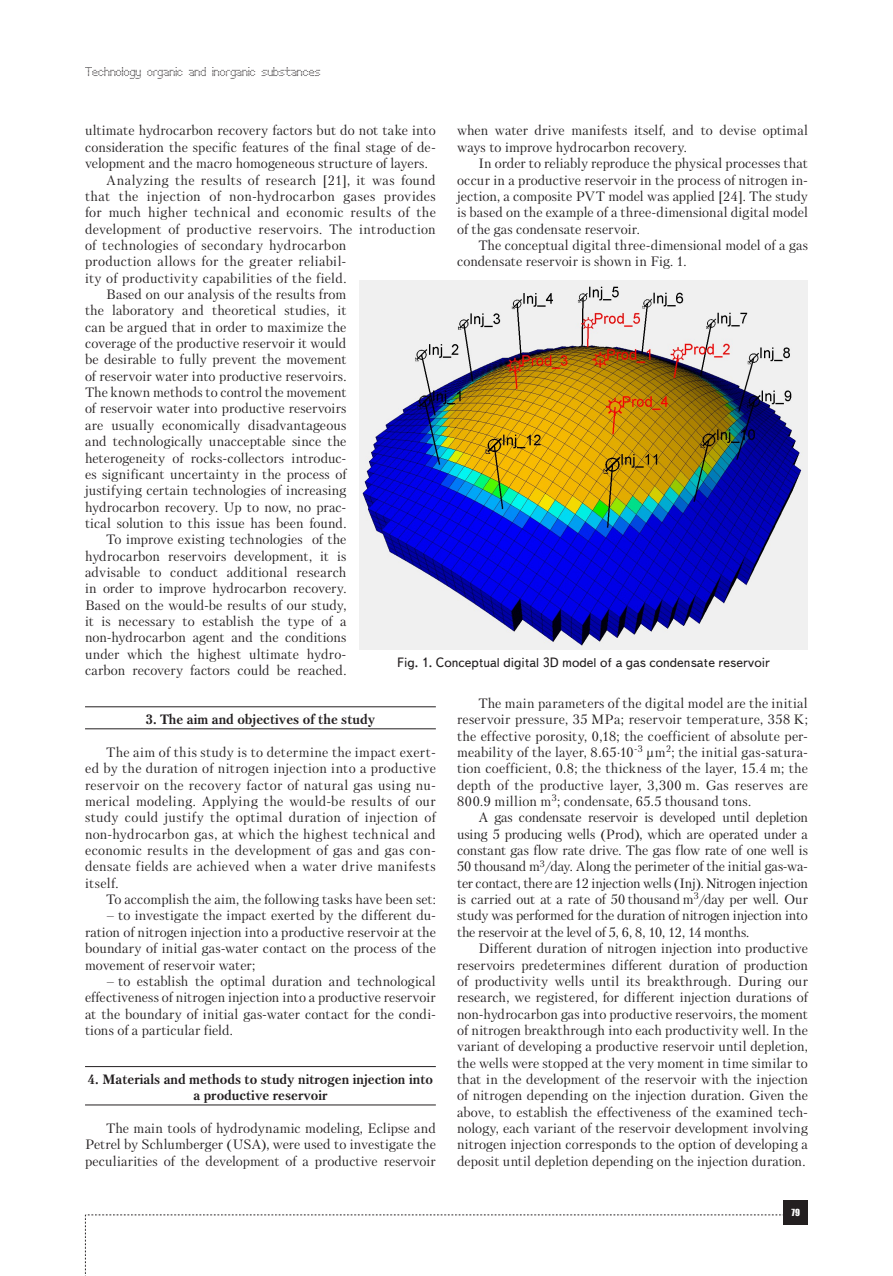
<style>
.page{position:relative;width:893px;height:1276px;background:#fff}
.page>*{position:absolute;margin:0;border:0;box-sizing:border-box;transform-origin:0 0}
.Text__англ{font:13.5px/16.4px "Petersburg C";letter-spacing:.01em;color:#231f20;text-align:justify}
.Раздел_статьи{font:700 13.5px/16.4px "Petersburg C";color:#231f20;text-align:center}
.Рисунок{font:13.5px "Text Book C";color:#231f20}
.t1{font:12px "Perfo";letter-spacing:.015em;color:#231f20}
.t2{font:9px "Impact";color:#fff}
</style>
<div class="page">
<svg style="left:85px;top:1214px;width:699px;height:62px"></svg>
<div style="left:784px;top:1200px;width:24px;height:24px;background:#231f20"></div>
<hr style="left:85px;top:706px;width:351px;height:1px;background:#231f20">
<hr style="left:85px;top:728px;width:351px;height:1px;background:#231f20">
<hr style="left:85px;top:1066px;width:351px;height:1px;background:#231f20">
<hr style="left:85px;top:1104px;width:351px;height:1px;background:#231f20">
<img style="left:359px;top:280px;width:449px;height:369px">
<p class="t1" style="left:85px;top:65px;width:237px">Technology organic and inorganic substances</p>
<p class="Text__англ" style="left:85px;top:122px;width:352px">ultimate hydrocarbon recovery factors but do not take into consideration the specific features of the final stage of de&shy;velopment and the macro homogeneous structure of layers.</p>
<p class="Text__англ" style="left:85px;top:171px;width:352px;text-align:left;text-indent:21px">Analyzing the results of research [21], it was found that the injection of non-hydrocarbon gases provides for much higher technical and economic results of the development of productive reservoirs. The introduction of technologies of secondary hydrocarbon<br>production allows for the greater reliabil-<br>ity of productivity capabilities of the field.</p>
<p class="Text__англ" style="left:85px;top:286px;width:263px;text-indent:21px">Based on our analysis of the results from the laboratory and theoretical studies, it can be argued that in order to maximize the coverage of the productive reservoir it would be desirable to fully prevent the movement of reservoir water into productive reservoirs.<br>The known methods to control the movement of reservoir water into productive reservoirs are usually economically disadvantageous and technologically unacceptable since the heterogeneity of rocks-collectors introduc&shy;es significant uncertainty in the process of justifying certain technologies of increasing hydrocarbon recovery. Up to now, no prac&shy;tical solution to this issue has been found.</p>
<p class="Text__англ" style="left:85px;top:531px;width:263px;text-indent:21px">To improve existing technologies of the hydrocarbon reservoirs development, it is advisable to conduct additional research in order to improve hydrocarbon recovery.<br>Based on the would-be results of our study, it is necessary to establish the type of a non-hydrocarbon agent and the conditions under which the highest ultimate hydro&shy;carbon recovery factors could be reached.</p>
<p class="Раздел_статьи" style="left:146px;top:711px;width:231px">3. The aim and objectives of the study</p>
<p class="Text__англ" style="left:85px;top:744px;width:352px;text-indent:21px">The aim of this study is to determine the impact exert&shy;ed by the duration of nitrogen injection into a productive reservoir on the recovery factor of natural gas using nu&shy;merical modeling. Applying the would-be results of our study could justify the optimal duration of injection of non-hydrocarbon gas, at which the highest technical and economic results in the development of gas and gas con&shy;densate fields are achieved when a water drive manifests itself.</p>
<p class="Text__англ" style="left:106px;top:891px;width:331px">To accomplish the aim, the following tasks have been set:</p>
<p class="Text__англ" style="left:85px;top:907px;width:352px;text-indent:21px">– to investigate the impact exerted by the different du&shy;ration of nitrogen injection into a productive reservoir at the boundary of initial gas-water contact on the process of the movement of reservoir water;</p>
<p class="Text__англ" style="left:85px;top:973px;width:352px;text-indent:21px">– to establish the optimal duration and technological effectiveness of nitrogen injection into a productive reservoir at the boundary of initial gas-water contact for the condi&shy;tions of a particular field.</p>
<p class="Раздел_статьи" style="left:88px;top:1071px;width:347px">4. Materials and methods to study nitrogen injection into a productive reservoir</p>
<p class="Text__англ" style="left:85px;top:1120px;width:352px;text-indent:21px">The main tools of hydrodynamic modeling, Eclipse and Petrel by Schlumberger (USA), were used to investigate the peculiarities of the development of a productive reservoir</p>
<p class="Text__англ" style="left:457px;top:122px;width:352px">when water drive manifests itself, and to devise optimal ways to improve hydrocarbon recovery.</p>
<p class="Text__англ" style="left:457px;top:155px;width:352px;text-indent:21px">In order to reliably reproduce the physical processes that occur in a productive reservoir in the process of nitrogen in&shy;jection, a composite PVT model was applied [24]. The study is based on the example of a three-dimensional digital model of the gas condensate reservoir.</p>
<p class="Text__англ" style="left:457px;top:237px;width:352px;text-indent:21px">The conceptual digital three-dimensional model of a gas condensate reservoir is shown in Fig. 1.</p>
<p class="Рисунок" style="left:397px;top:655px;width:375px">Fig. 1. Conceptual digital 3D model of a gas condensate reservoir</p>
<p class="Text__англ" style="left:457px;top:695px;width:352px;text-indent:21px">The main parameters of the digital model are the initial reservoir pressure, 35 MPa; reservoir temperature, 358 K; the effective porosity, 0,18; the coefficient of absolute per&shy;meability of the layer, 8.65·10<sup>-3</sup> µm<sup>2</sup>; the initial gas-satura&shy;tion coefficient, 0.8; the thickness of the layer, 15.4 m; the depth of the productive layer, 3,300 m. Gas reserves are 800.9 million m<sup>3</sup>; condensate, 65.5 thousand tons.</p>
<p class="Text__англ" style="left:457px;top:809px;width:352px;text-indent:21px">A gas condensate reservoir is developed until depletion using 5 producing wells (Prod), which are operated under a constant gas flow rate drive. The gas flow rate of one well is 50 thousand m<sup>3</sup>/day. Along the perimeter of the initial gas-wa&shy;ter contact, there are 12 injection wells (Inj). Nitrogen injection is carried out at a rate of 50 thousand m<sup>3</sup>/day per well. Our study was performed for the duration of nitrogen injection into the reservoir at the level of 5, 6, 8, 10, 12, 14 months.</p>
<p class="Text__англ" style="left:457px;top:940px;width:352px;text-indent:21px">Different duration of nitrogen injection into productive reservoirs predetermines different duration of production of productivity wells until its breakthrough. During our research, we registered, for different injection durations of non-hydrocarbon gas into productive reservoirs, the moment of nitrogen breakthrough into each productivity well. In the variant of developing a productive reservoir until depletion, the wells were stopped at the very moment in time similar to that in the development of the reservoir with the injection of nitrogen depending on the injection duration. Given the above, to establish the effectiveness of the examined tech&shy;nology, each variant of the reservoir development involving nitrogen injection corresponds to the option of developing a deposit until depletion depending on the injection duration.</p>
<p class="t2" style="left:792px;top:1205px;width:10px">79</p>
</div>
